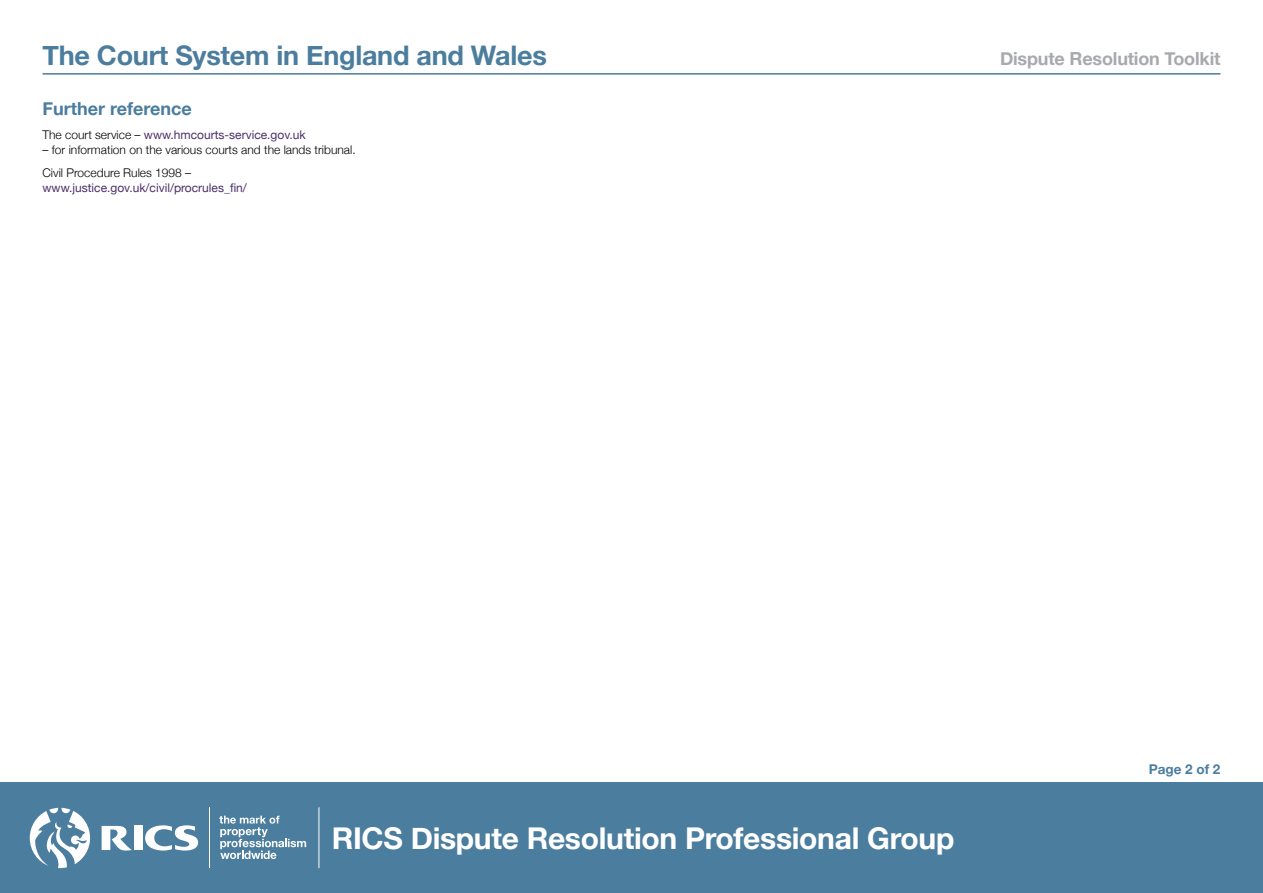
<style>
.page{position:relative;width:1263px;height:893px;background:#fff}
.page>*{position:absolute;margin:0;border:0;box-sizing:border-box;transform-origin:0 0}
.t1{font:700 30px "Helvetica Neue";letter-spacing:-.01em;color:#fff}
.t2{font:700 27px "Helvetica Neue";letter-spacing:-.01em;color:#4b7d9e}
.t3{font:700 18px "Helvetica Neue";letter-spacing:-.01em;color:#a7a9ac}
.t4{font:700 18px "Helvetica Neue";color:#4b7d9e}
.t5{font:700 13.5px "Helvetica Neue";color:#4b7d9e}
.t6{font:12px "Helvetica Neue";color:#4c2f69}
.t7{font:300 12px/23.5px "Helvetica Neue";color:#000}
.s1{font-weight:300;color:#000}
</style>
<div class="page">
<div style="left:0;top:782px;width:1263px;height:111px;background:#4b7d9e"></div>
<svg style="left:145px;top:825px;width:53px;height:25px"></svg>
<div style="left:134px;top:826px;width:8px;height:24px;background:#fff"></div>
<svg style="left:102px;top:826px;width:30px;height:24px"></svg>
<svg style="left:30px;top:808px;width:60px;height:60px"></svg>
<hr style="left:209px;top:807px;width:1px;height:61px;background:#fff">
<svg style="left:219px;top:816px;width:87px;height:43px"></svg>
<hr style="left:319px;top:807px;width:1px;height:61px;background:#fff">
<hr style="left:43px;top:73px;width:1177px;height:2px;background:#4b7d9e">
<h2 class="t2" style="left:43px;top:38px;width:506px">The Court System in England and Wales</h2>
<h3 class="t3" style="left:1000px;top:47px;width:222px">Dispute Resolution Toolkit</h3>
<h3 class="t4" style="left:43px;top:98px;width:151px">Further reference</h3>
<p class="t6" style="left:43px;top:127px;width:265px"><span class="s1">The court service –</span> www.hmcourts-service.gov.uk</p>
<p class="t7" style="left:43px;top:138px;width:315px">– for information on the various courts and the lands tribunal.<br>Civil Procedure Rules 1998 –</p>
<p class="t6" style="left:43px;top:181px;width:206px">www.justice.gov.uk/civil/procrules_fin/</p>
<h1 class="t1" style="left:332px;top:820px;width:624px">RICS Dispute Resolution Professional Group</h1>
<p class="t5" style="left:1149px;top:761px;width:73px">Page 2 of 2</p>
</div>
